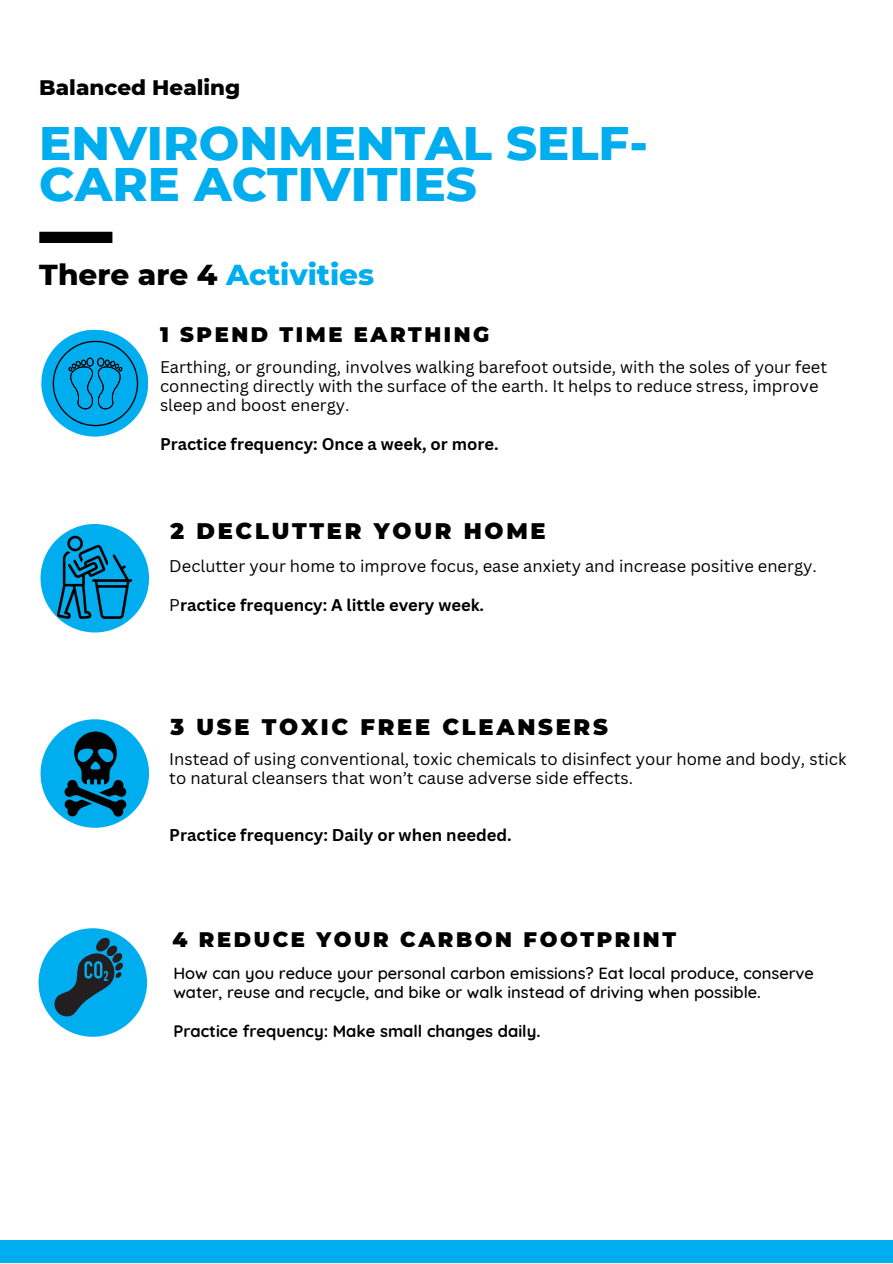
<style>
.page{position:relative;width:893px;height:1264px;background:#fff}
.page>*{position:absolute;margin:0;border:0;box-sizing:border-box;transform-origin:0 0}
.t1{font:800 48px/40.5px "Montserrat";color:#00aeef}
.t2{font:800 29.4px "Montserrat";color:#00aeef}
.t3{font:900 22.5px "Montserrat";letter-spacing:.12em;color:#000}
.t4{font:800 21.45px "Montserrat";color:#000}
.t5{font:900 21px "Montserrat";letter-spacing:.12em;color:#000}
.t6{font:16.5px/19px "Canva Sans";color:#000}
.t7{font:500 16.5px/19px "Quicksand";color:#000}
.t8{font:700 16.5px "Canva Sans";color:#000}
.t9{font:700 16.5px "Quicksand";color:#000}
.s1{color:#000}
.s2{font-weight:400}
</style>
<div class="page">
<div style="left:41px;top:330px;width:107px;height:106px;background:#00aeef;border-radius:50%"></div>
<div style="left:0;top:1240px;width:892px;height:22px;background:#00aeef"></div>
<div style="left:39px;top:232px;width:73px;height:11px;background:#000"></div>
<div style="left:41px;top:524px;width:108px;height:108px;background:#00aeef;border-radius:50%"></div>
<div style="left:41px;top:719px;width:108px;height:108px;background:#00aeef;border-radius:50%"></div>
<div style="left:39px;top:928px;width:108px;height:108px;background:#00aeef;border-radius:50%"></div>
<svg style="left:53px;top:341px;width:85px;height:85px"></svg>
<svg style="left:57px;top:535px;width:75px;height:84px"></svg>
<svg style="left:64px;top:731px;width:63px;height:86px"></svg>
<svg style="left:53px;top:936px;width:70px;height:81px"></svg>
<h3 class="t4" style="left:39px;top:74px;width:202px">Balanced Healing</h3>
<h1 class="t1" style="left:39px;top:123px;width:610px">ENVIRONMENTAL SELF-<br>CARE ACTIVITIES</h1>
<h2 class="t2" style="left:39px;top:256px;width:336px"><span class="s1">There are 4</span> Activities</h2>
<p class="t5" style="left:160px;top:322px;width:331px">1 SPEND TIME EARTHING</p>
<p class="t6" style="left:160px;top:357px;width:668px">Earthing, or grounding, involves walking barefoot outside, with the soles of your feet connecting directly with the surface of the earth. It helps to reduce stress, improve sleep and boost energy.</p>
<p class="t8" style="left:160px;top:432px;width:340px">Practice frequency: Once a week, or more.</p>
<h3 class="t3" style="left:170px;top:517px;width:376px">2 DECLUTTER YOUR HOME</h3>
<p class="t6" style="left:169px;top:556px;width:649px">Declutter your home to improve focus, ease anxiety and increase positive energy.</p>
<p class="t8" style="left:169px;top:593px;width:316px"><span class="s2">P</span>ractice frequency: A little every week.</p>
<h3 class="t3" style="left:170px;top:713px;width:439px">3 USE TOXIC FREE CLEANSERS</h3>
<p class="t6" style="left:169px;top:749px;width:678px">Instead of using conventional, toxic chemicals to disinfect your home and body, stick to natural cleansers that won’t cause adverse side effects.</p>
<p class="t8" style="left:169px;top:823px;width:344px">Practice frequency: Daily or when needed.</p>
<p class="t5" style="left:172px;top:926px;width:505px">4 REDUCE YOUR CARBON FOOTPRINT</p>
<p class="t7" style="left:173px;top:963px;width:642px">How can you reduce your personal carbon emissions? Eat local produce, conserve water, reuse and recycle, and bike or walk instead of driving when possible.</p>
<p class="t9" style="left:173px;top:1020px;width:368px">Practice frequency: Make small changes daily.</p>
</div>
